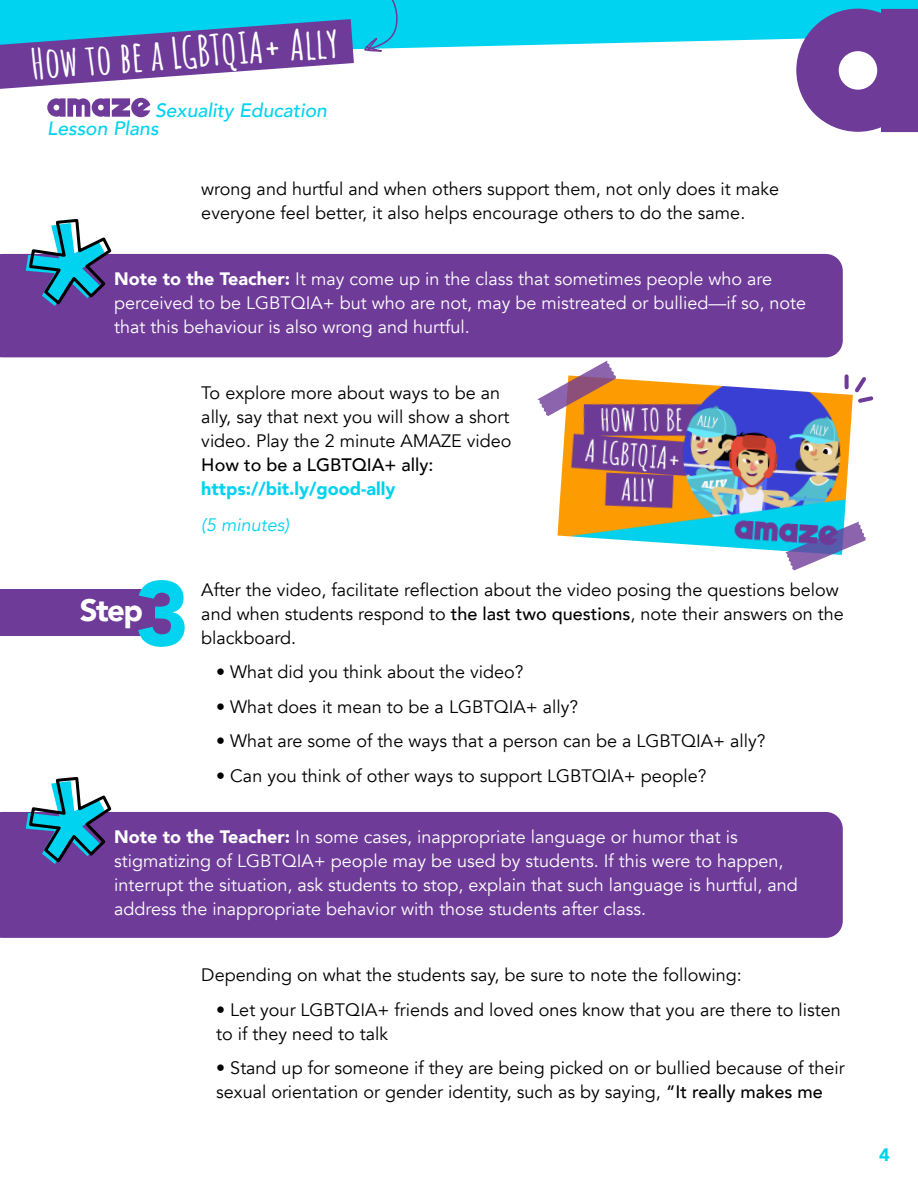
<style>
.page{position:relative;width:918px;height:1188px;background:#fff}
.page>*{position:absolute;margin:0;border:0;box-sizing:border-box;transform-origin:0 0}
.t1{font:900 91.2px "Avenir";color:#00d3ef}
.t2{font:700 42.15px "Amatic SC";color:#fff}
.t3{font:900 31.05px "Avenir";color:#fff}
.t4{font:italic 500 19.35px/17.9px "Avenir";color:#00d3ef}
.t5{font:18px/24px "Avenir";color:#000}
.t6{font:18px/24px "Avenir";color:#fff}
.t7{font:900 18px "Avenir";color:#00d3ef}
.t8{font:500 18px "Avenir";color:#000}
.t9{font:italic 18px "Avenir";color:#00d3ef}
.s1{font-weight:900}
.s2{font-weight:500}
</style>
<div class="page">
<div style="left:0;top:254px;width:843px;height:103px;background:#6e3b99"></div>
<svg style="left:26px;top:218px;width:88px;height:89px"></svg>
<div style="left:0;top:812px;width:843px;height:126px;background:#6e3b99"></div>
<svg style="left:26px;top:776px;width:88px;height:89px"></svg>
<img style="left:557px;top:375px;width:296px;height:176px">
<svg style="left:845px;top:376px;width:4px;height:11px"></svg>
<svg style="left:851px;top:375px;width:23px;height:31px"></svg>
<svg style="left:785px;top:522px;width:81px;height:48px"></svg>
<svg style="left:537px;top:361px;width:79px;height:55px"></svg>
<div style="left:0;top:590px;width:172px;height:46px;background:#6e3b99"></div>
<svg style="left:0;top:0;width:918px;height:50px;background:#17d7f0"></svg>
<svg style="left:796px;top:9px;width:122px;height:123px;background:#7d5eab"></svg>
<svg style="left:47px;top:98px;width:103px;height:19px"></svg>
<svg style="left:0;top:19px;width:354px;height:70px"></svg>
<svg style="left:362px;top:0;width:37px;height:52px;background:#16c7e7"></svg>
<h2 class="t2" style="left:29px;top:31px;width:310px;rotate:-4deg">How to be a LGBTQIA+ Ally</h2>
<p class="t4" style="left:47px;top:102px;width:281px;text-indent:108px">Sexuality Education<br>Lesson Plans</p>
<p class="t5" style="left:201px;top:177px;width:579px">wrong and hurtful and when others support them, not only does it make everyone feel better, it also helps encourage others to do the same.</p>
<p class="t6" style="left:114px;top:267px;width:694px"><span class="s1">Note to the Teacher:</span> It may come up in the class that sometimes people who are perceived to be LGBTQIA+ but who are not, may be mistreated or bullied—if so, note that this behaviour is also wrong and hurtful.</p>
<p class="t5" style="left:201px;top:382px;width:312px">To explore more about ways to be an ally, say that next you will show a short video. Play the 2 minute AMAZE video</p>
<p class="t8" style="left:201px;top:450px;width:234px">How to be a LGBTQIA+ ally:</p>
<p class="t7" style="left:201px;top:474px;width:196px">https://bit.ly/good-ally</p>
<p class="t9" style="left:201px;top:515px;width:89px">(5 minutes)</p>
<h1 class="t1" style="left:135px;top:536px;width:56px">3</h1>
<h3 class="t3" style="left:80px;top:584px;width:65px">Step</h3>
<p class="t5" style="left:201px;top:578px;width:644px">After the video, facilitate reflection about the video posing the questions below and when students respond to <span class="s2">the last two questions</span>, note their answers on the blackboard.</p>
<p class="t5" style="left:216px;top:661px;width:309px">• What did you think about the video?</p>
<p class="t5" style="left:216px;top:695px;width:363px">• What does it mean to be a LGBTQIA+ ally?</p>
<p class="t5" style="left:216px;top:730px;width:551px">• What are some of the ways that a person can be a LGBTQIA+ ally?</p>
<p class="t5" style="left:216px;top:764px;width:492px">• Can you think of other ways to support LGBTQIA+ people?</p>
<p class="t6" style="left:114px;top:825px;width:685px"><span class="s1">Note to the Teacher:</span> In some cases, inappropriate language or humor that is stigmatizing of LGBTQIA+ people may be used by students. If this were to happen, interrupt the situation, ask students to stop, explain that such language is hurtful, and address the inappropriate behavior with those students after class.</p>
<p class="t5" style="left:201px;top:964px;width:542px">Depending on what the students say, be sure to note the following:</p>
<p class="t5" style="left:216px;top:998px;width:626px">• Let your LGBTQIA+ friends and loved ones know that you are there to listen to if they need to talk</p>
<p class="t5" style="left:216px;top:1057px;width:630px">• Stand up for someone if they are being picked on or bullied because of their sexual orientation or gender identity, such as by saying, <span class="s2">“It really makes me</span></p>
<p class="t7" style="left:879px;top:1139px;width:12px">4</p>
</div>
